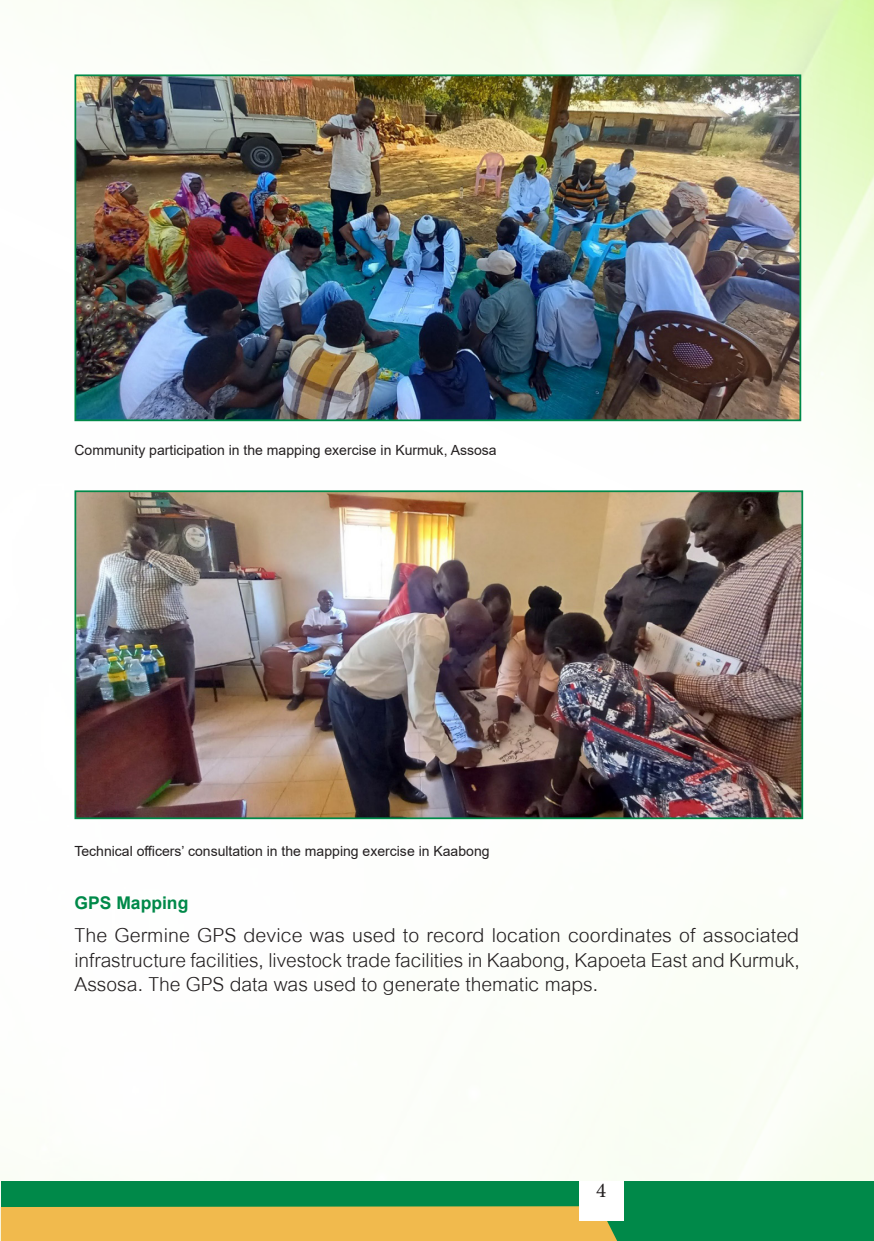
<style>
.page{position:relative;width:874px;height:1241px;background:#fff}
.page>*{position:absolute;margin:0;border:0;box-sizing:border-box;transform-origin:0 0}
.t1{font:21px "Minion Pro";color:#231f20}
.body{font:300 19.25px/24.5px "Arial";color:#231f20;text-align:justify}
.sub_head{font:700 17.5px "Arial";color:#008949}
.No_Spacing{font:14px "Arial";color:#231f20}
</style>
<div class="page">
<img style="left:0;top:0;width:873px;height:1240px">
<div style="left:1px;top:1181px;width:872px;height:59px;background:#008949"></div>
<div style="left:1px;top:1206px;width:618px;height:34px;background:#f1ba4d"></div>
<div style="left:578px;top:1181px;width:45px;height:39px;background:#fff"></div>
<img style="left:77px;top:77px;width:720px;height:341px">
<div style="left:74px;top:74px;width:726px;height:347px;border:2px solid #008949"></div>
<img style="left:77px;top:493px;width:722px;height:323px">
<div style="left:74px;top:490px;width:728px;height:329px;border:2px solid #008949"></div>
<p class="No_Spacing" style="left:74px;top:440px;width:423px">Community participation in the mapping exercise in Kurmuk, Assosa</p>
<p class="No_Spacing" style="left:74px;top:841px;width:416px">Technical officers’ consultation in the mapping exercise in Kaabong</p>
<p class="sub_head" style="left:74px;top:890px;width:115px">GPS Mapping</p>
<p class="body" style="left:74px;top:924px;width:726px">The Germine GPS device was used to record location coordinates of associated infrastructure facilities, livestock trade facilities in Kaabong, Kapoeta East and Kurmuk, Assosa. The GPS data was used to generate thematic maps.</p>
<p class="t1" style="left:596px;top:1175px;width:12px">4</p>
</div>
